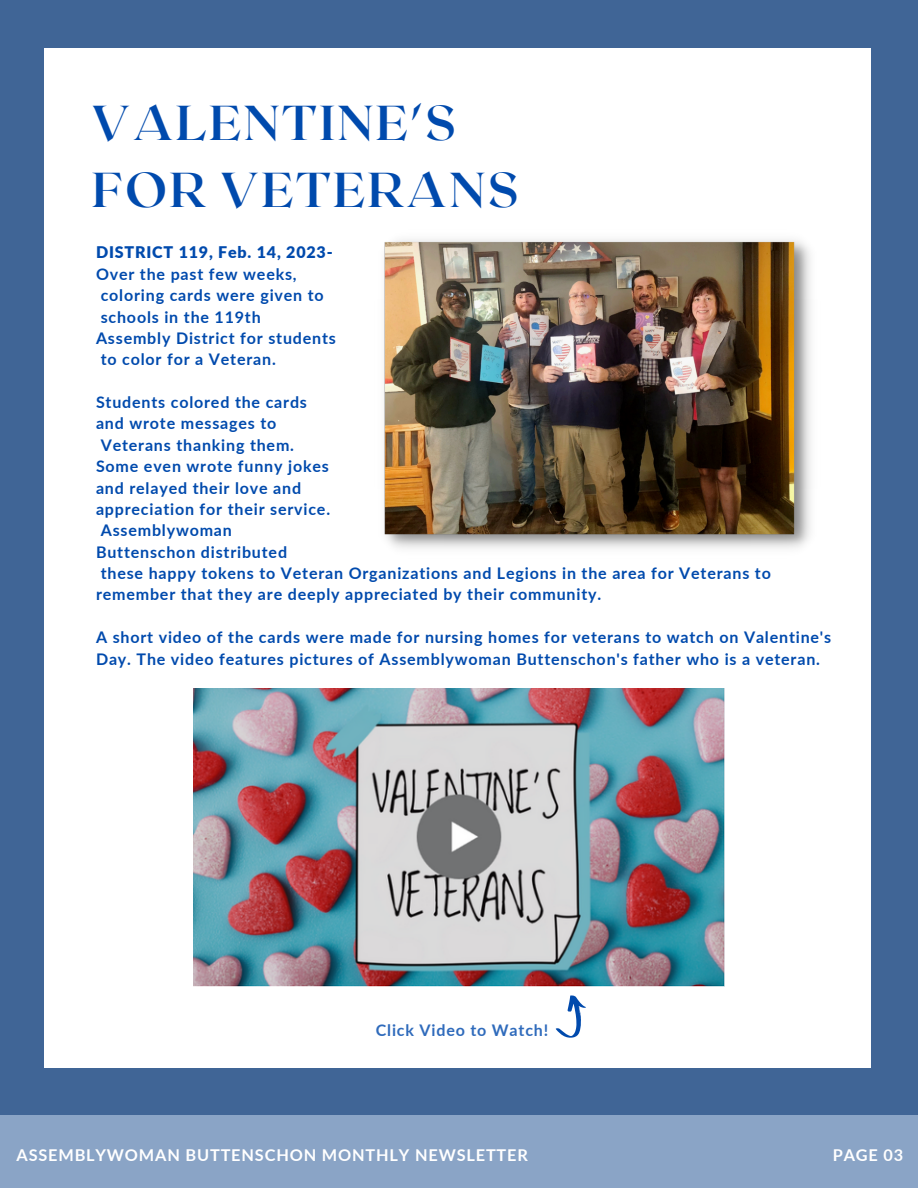
<style>
.page{position:relative;width:918px;height:1188px;background:#406596}
.page>*{position:absolute;margin:0;border:0;box-sizing:border-box;transform-origin:0 0}
.t1{font:700 48.9px/67.5px "Roxborough CF";letter-spacing:.05em;color:#004aad}
.t2{font:700 16.35px "Lato";letter-spacing:.05em;color:#fff}
.t3{font:700 16.05px/21.3px "Lato";letter-spacing:.05em;color:#004aad}
.t4{font:900 16.05px "Lato";letter-spacing:.05em;color:#004aad}
</style>
<div class="page">
<div style="left:0;top:1116px;width:918px;height:72px;background:#8aa4c6"></div>
<div style="left:45px;top:48px;width:826px;height:1019px;background:#fff"></div>
<img style="left:384px;top:239px;width:427px;height:310px">
<img style="left:194px;top:688px;width:531px;height:298px">
<svg style="left:556px;top:995px;width:30px;height:43px"></svg>
<h1 class="t1" style="left:92px;top:86px;width:428px">VALENTINE'S<br>FOR VETERANS</h1>
<p class="t4" style="left:96px;top:243px;width:238px">DISTRICT 119, Feb. 14, 2023-</p>
<p class="t3" style="left:96px;top:263px;width:241px">Over the past few weeks, coloring cards were given to schools in the 119th<br>Assembly District for students to color for a Veteran.</p>
<p class="t3" style="left:96px;top:391px;width:676px">Students colored the cards<br>and wrote messages to<br>Veterans thanking them.<br>Some even wrote funny jokes<br>and relayed their love and<br>appreciation for their service.<br>Assemblywoman<br>Buttenschon distributed<br>these happy tokens to Veteran Organizations and Legions in the area for Veterans to remember that they are deeply appreciated by their community.</p>
<p class="t3" style="left:96px;top:626px;width:737px">A short video of the cards were made for nursing homes for veterans to watch on Valentine's<br>Day. The video features pictures of Assemblywoman Buttenschon's father who is a veteran.</p>
<p class="t3" style="left:376px;top:1020px;width:174px">Click Video to Watch!</p>
<p class="t2" style="left:17px;top:1145px;width:513px">ASSEMBLYWOMAN BUTTENSCHON MONTHLY NEWSLETTER</p>
<p class="t2" style="left:833px;top:1145px;width:72px">PAGE 03</p>
</div>
